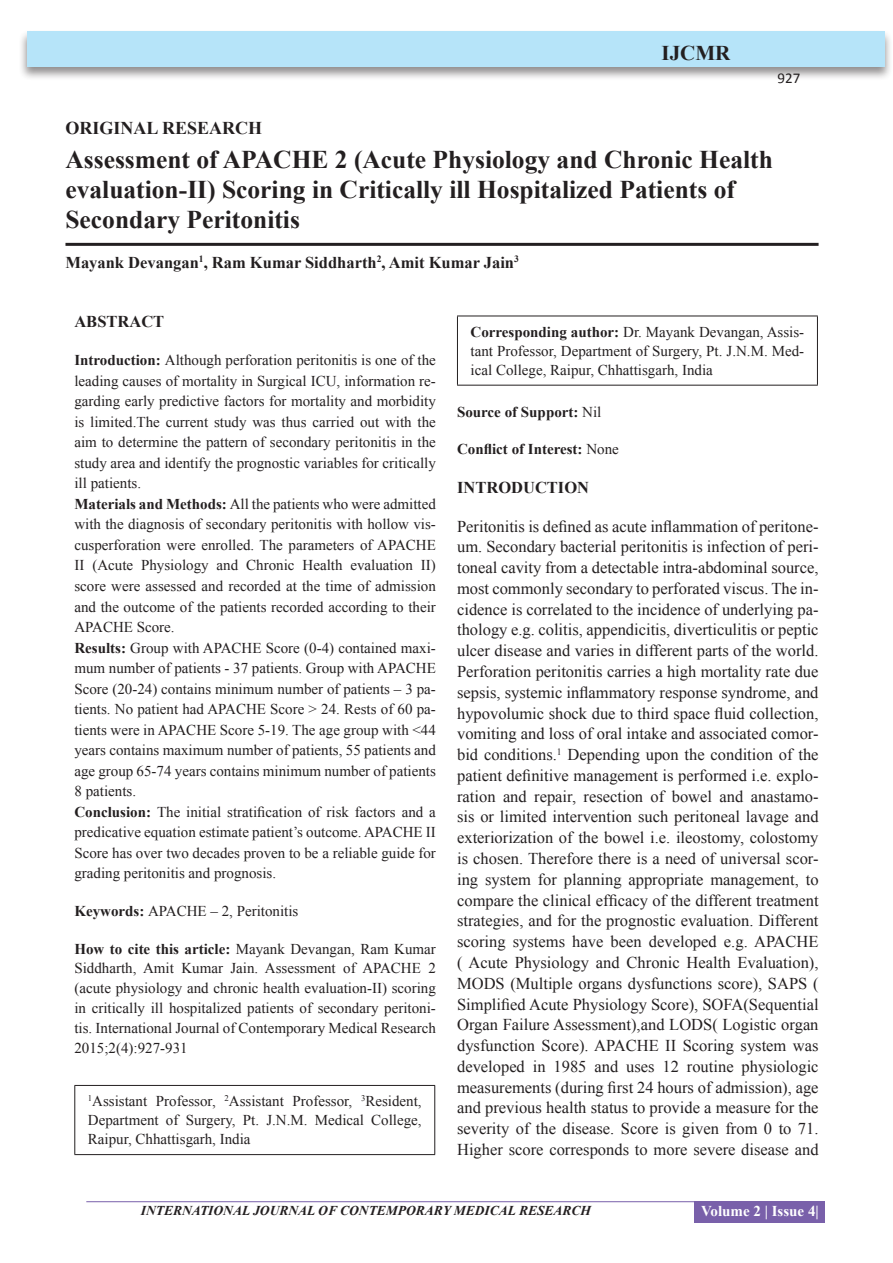
<style>
.page{position:relative;width:893px;height:1263px;background:#fff}
.page>*{position:absolute;margin:0;border:0;box-sizing:border-box;transform-origin:0 0}
.A_Title_New{font:700 25.5px/30px "Times New Roman";color:#231f20}
.t1{font:700 21px "Times New Roman";color:#231f20}
.AT_new{font:700 18px "Times New Roman";color:#231f20}
.TX_New{font:16.5px/20.9px "Times New Roman";color:#231f20;text-align:justify}
.AU-New{font:700 16.5px "Times New Roman";color:#231f20}
.H1_New{font:700 16.5px "Times New Roman";color:#231f20}
.ABS_new{font:700 16.5px "Times New Roman";color:#231f20}
.ABS_TEXT_New{font:15px/20.5px "Times New Roman";color:#231f20;text-align:justify}
.HTC_new{font:15px/19.8px "Times New Roman";color:#231f20;text-align:justify}
.Corresponding{font:15px/18.8px "Times New Roman";color:#231f20;text-align:justify}
.Affi_New{font:15px/18.8px "Times New Roman";color:#231f20;text-align:justify}
.Keyword_New{font:15px "Times New Roman";color:#231f20}
.COI_New{font:700 15px "Times New Roman";color:#231f20}
.SOS_New{font:700 15px "Times New Roman";color:#231f20}
.t2{font:700 15px "Times New Roman";color:#fff}
.t3{font:15px "Calibri";color:#231f20}
.t4{font:italic 700 13.5px "Times New Roman";color:#231f20}
.s1{font-weight:700}
.s2{font-weight:400}
</style>
<div class="page">
<div style="left:19px;top:29px;width:874px;height:52px;background:#231f20;opacity:.5"></div>
<div style="left:27px;top:31px;width:858px;height:35px;background:#b6e4f9"></div>
<hr style="left:86px;top:1201px;width:610px;height:1px;background:#7960aa">
<div style="left:695px;top:1201px;width:130px;height:22px;background:#7960aa"></div>
<hr style="left:65px;top:243px;width:754px;height:3px;background:#231f20">
<hr style="left:74px;top:1085px;width:361px;height:1px;background:#231f20">
<hr style="left:74px;top:1086px;width:1px;height:68px;background:#231f20">
<hr style="left:434px;top:1086px;width:1px;height:68px;background:#231f20">
<hr style="left:74px;top:1154px;width:361px;height:1px;background:#231f20">
<hr style="left:457px;top:316px;width:361px;height:1px;background:#231f20">
<hr style="left:457px;top:316px;width:1px;height:69px;background:#231f20">
<hr style="left:817px;top:316px;width:1px;height:69px;background:#231f20">
<hr style="left:457px;top:385px;width:361px;height:1px;background:#231f20">
<p class="t1" style="left:662px;top:39px;width:70px">IJCMR</p>
<p class="t3" style="left:777px;top:69px;width:24px">927</p>
<p class="AT_new" style="left:65px;top:115px;width:198px">ORIGINAL RESEARCH</p>
<p class="A_Title_New" style="left:65px;top:144px;width:709px">Assessment of APACHE 2 (Acute Physiology and Chronic Health evaluation-II) Scoring in Critically ill Hospitalized Patients of<br>Secondary Peritonitis</p>
<p class="AU-New" style="left:65px;top:251px;width:455px">Mayank Devangan<sup>1</sup>, Ram Kumar Siddharth<sup>2</sup>, Amit Kumar Jain<sup>3</sup></p>
<p class="ABS_new" style="left:74px;top:310px;width:91px">ABSTRACT</p>
<p class="ABS_TEXT_New" style="left:74px;top:350px;width:363px"><span class="s1">Introduction:</span> Although perforation peritonitis is one of the leading causes of mortality in Surgical ICU, information re&shy;garding early predictive factors for mortality and morbidity is limited.The current study was thus carried out with the aim to determine the pattern of secondary peritonitis in the study area and identify the prognostic variables for critically ill patients.</p>
<p class="ABS_TEXT_New" style="left:74px;top:493px;width:363px"><span class="s1">Materials and Methods:</span> All the patients who were admitted with the diagnosis of secondary peritonitis with hollow vis&shy;cusperforation were enrolled. The parameters of APACHE II (Acute Physiology and Chronic Health evaluation II) score were assessed and recorded at the time of admission and the outcome of the patients recorded according to their APACHE Score.</p>
<p class="ABS_TEXT_New" style="left:74px;top:637px;width:363px"><span class="s1">Results:</span> Group with APACHE Score (0-4) contained maxi&shy;mum number of patients - 37 patients. Group with APACHE Score (20-24) contains minimum number of patients – 3 pa&shy;tients. No patient had APACHE Score &gt; 24. Rests of 60 pa&shy;tients were in APACHE Score 5-19. The age group with &lt;44 years contains maximum number of patients, 55 patients and age group 65-74 years contains minimum number of patients 8 patients.</p>
<p class="ABS_TEXT_New" style="left:74px;top:801px;width:363px"><span class="s1">Conclusion:</span> The initial stratification of risk factors and a predicative equation estimate patient’s outcome. APACHE II Score has over two decades proven to be a reliable guide for grading peritonitis and prognosis.</p>
<p class="Keyword_New" style="left:74px;top:901px;width:226px"><span class="s1">Keywords:</span> APACHE – 2, Peritonitis</p>
<p class="HTC_new" style="left:74px;top:938px;width:363px"><span class="s1">How to cite this article:</span> Mayank Devangan, Ram Kumar Siddharth, Amit Kumar Jain. Assessment of APACHE 2 (acute physiology and chronic health evaluation-II) scoring in critically ill hospitalized patients of secondary peritoni&shy;tis. International Journal of Contemporary Medical Research 2015;2(4):927-931</p>
<p class="Affi_New" style="left:88px;top:1092px;width:335px"><sup>1</sup>Assistant Professor, <sup>2</sup>Assistant Professor, <sup>3</sup>Resident, Department of Surgery, Pt. J.N.M. Medical College, Raipur, Chhattisgarh, India</p>
<p class="Corresponding" style="left:471px;top:322px;width:335px"><span class="s1">Corresponding author:</span> Dr. Mayank Devangan, Assis&shy;tant Professor, Department of Surgery, Pt. J.N.M. Med&shy;ical College, Raipur, Chhattisgarh, India</p>
<p class="SOS_New" style="left:457px;top:401px;width:146px">Source of Support: <span class="s2">Nil</span></p>
<p class="COI_New" style="left:457px;top:439px;width:163px">Conflict of Interest: <span class="s2">None</span></p>
<p class="H1_New" style="left:457px;top:476px;width:133px">INTRODUCTION</p>
<p class="TX_New" style="left:457px;top:515px;width:363px">Peritonitis is defined as acute inflammation of peritone&shy;um. Secondary bacterial peritonitis is infection of peri&shy;toneal cavity from a detectable intra-abdominal source, most commonly secondary to perforated viscus. The in&shy;cidence is correlated to the incidence of underlying pa&shy;thology e.g. colitis, appendicitis, diverticulitis or peptic ulcer disease and varies in different parts of the world.<br>Perforation peritonitis carries a high mortality rate due sepsis, systemic inflammatory response syndrome, and hypovolumic shock due to third space fluid collection, vomiting and loss of oral intake and associated comor&shy;bid conditions.<sup>1</sup> Depending upon the condition of the patient definitive management is performed i.e. explo&shy;ration and repair, resection of bowel and anastamo&shy;sis or limited intervention such peritoneal lavage and exteriorization of the bowel i.e. ileostomy, colostomy is chosen. Therefore there is a need of universal scor&shy;ing system for planning appropriate management, to compare the clinical efficacy of the different treatment strategies, and for the prognostic evaluation. Different scoring systems have been developed e.g. APACHE ( Acute Physiology and Chronic Health Evaluation), MODS (Multiple organs dysfunctions score), SAPS ( Simplified Acute Physiology Score), SOFA(Sequential Organ Failure Assessment),and LODS( Logistic organ dysfunction Score). APACHE II Scoring system was developed in 1985 and uses 12 routine physiologic measurements (during first 24 hours of admission), age and previous health status to provide a measure for the severity of the disease. Score is given from 0 to 71.<br>Higher score corresponds to more severe disease and</p>
<p class="t4" style="left:141px;top:1201px;width:452px">INTERNATIONAL JOURNAL OF CONTEMPORARY MEDICAL RESEARCH</p>
<p class="t2" style="left:701px;top:1201px;width:119px">Volume 2 | Issue 4|</p>
</div>
